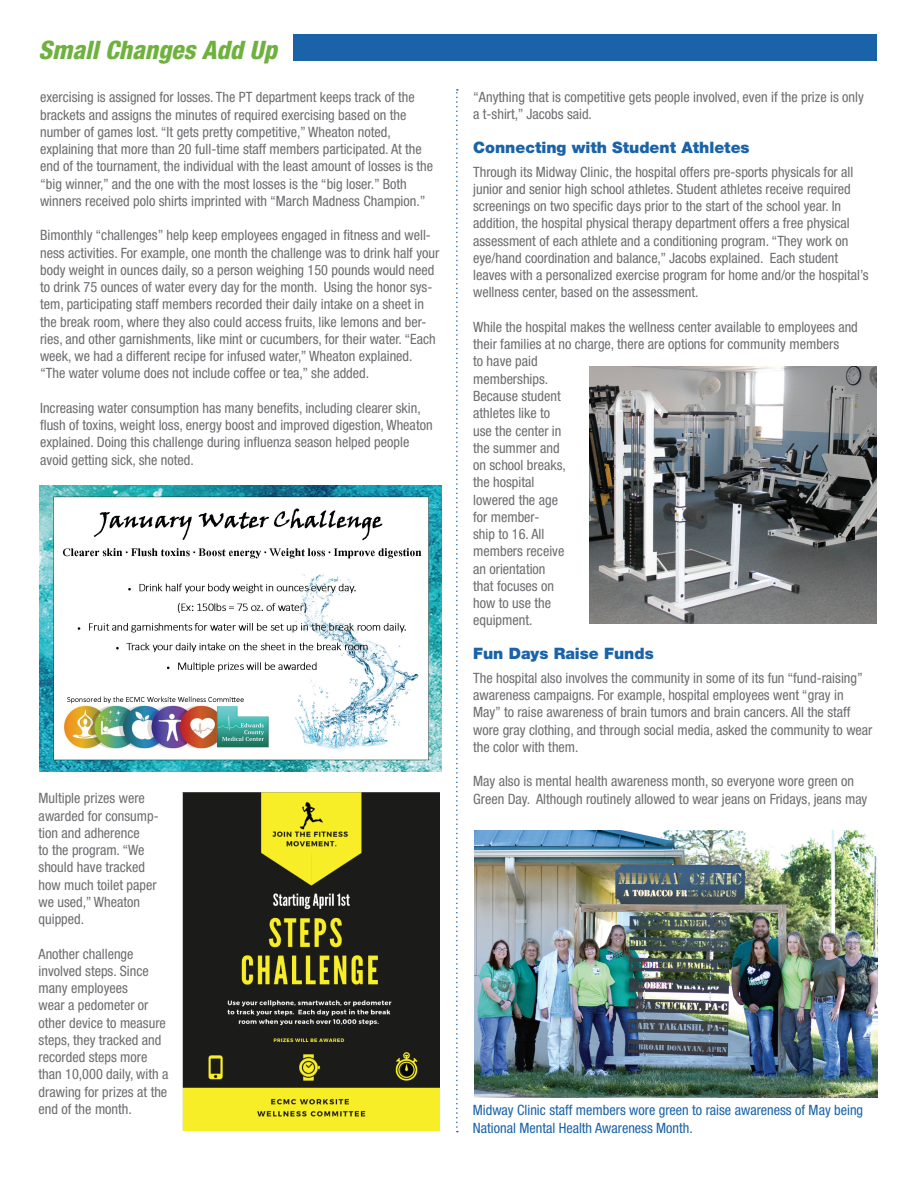
<style>
.page{position:relative;width:918px;height:1188px;background:#fff}
.page>*{position:absolute;margin:0;border:0;box-sizing:border-box;transform-origin:0 0}
.t1{font:italic 800 condensed 25.5px "Helvetica Neue LT Std";color:#6eb13d}
.t2{font:900 15.75px "Helvetica Neue LT Std";color:#1a63a8}
.t3{font:condensed 14.25px/17.2px "Helvetica Neue LT Std";color:#6c6d70}
.t4{font:condensed 14.25px/17.2px "Helvetica Neue LT Std";color:#1a63a8}
</style>
<div class="page">
<svg style="left:456px;top:89px;width:2px;height:1043px"></svg>
<img style="left:40px;top:485px;width:401px;height:286px">
<img style="left:182px;top:793px;width:257px;height:338px">
<img style="left:589px;top:366px;width:287px;height:258px">
<img style="left:474px;top:831px;width:404px;height:266px">
<div style="left:293px;top:35px;width:584px;height:26px;background:#1a63a8"></div>
<h1 class="t1" style="left:39px;top:34px;width:240px">Small Changes Add Up</h1>
<p class="t3" style="left:40px;top:89px;width:395px">exercising is assigned for losses. The PT department keeps track of the brackets and assigns the minutes of required exercising based on the number of games lost. “It gets pretty competitive,” Wheaton noted, explaining that more than 20 full-time staff members participated. At the end of the tournament, the individual with the least amount of losses is the “big winner,” and the one with the most losses is the “big loser.” Both winners received polo shirts imprinted with “March Madness Champion.”</p>
<p class="t3" style="left:40px;top:227px;width:401px">Bimonthly “challenges” help keep employees engaged in fitness and well&shy;ness activities. For example, one month the challenge was to drink half your body weight in ounces daily, so a person weighing 150 pounds would need to drink 75 ounces of water every day for the month. Using the honor sys&shy;tem, participating staff members recorded their daily intake on a sheet in the break room, where they also could access fruits, like lemons and ber&shy;ries, and other garnishments, like mint or cucumbers, for their water. “Each week, we had a different recipe for infused water,” Wheaton explained. “The water volume does not include coffee or tea,” she added.</p>
<p class="t3" style="left:40px;top:399px;width:394px">Increasing water consumption has many benefits, including clearer skin, flush of toxins, weight loss, energy boost and improved digestion, Wheaton explained. Doing this challenge during influenza season helped people avoid getting sick, she noted.</p>
<p class="t3" style="left:39px;top:790px;width:122px">Multiple prizes were awarded for consump&shy;tion and adherence<br>to the program. “We should have tracked how much toilet paper we used,” Wheaton quipped.</p>
<p class="t3" style="left:39px;top:945px;width:131px">Another challenge involved steps. Since many employees<br>wear a pedometer or other device to measure steps, they tracked and recorded steps more than 10,000 daily, with a drawing for prizes at the end of the month.</p>
<p class="t3" style="left:473px;top:88px;width:392px">“Anything that is competitive gets people involved, even if the prize is only a t-shirt,” Jacobs said.</p>
<p class="t2" style="left:473px;top:138px;width:278px">Connecting with Student Athletes</p>
<p class="t3" style="left:473px;top:163px;width:397px">Through its Midway Clinic, the hospital offers pre-sports physicals for all junior and senior high school athletes. Student athletes receive required screenings on two specific days prior to the start of the school year. In addition, the hospital physical therapy department offers a free physical assessment of each athlete and a conditioning program. “They work on eye/hand coordination and balance,” Jacobs explained. Each student leaves with a personalized exercise program for home and/or the hospital’s wellness center, based on the assessment.</p>
<p class="t3" style="left:473px;top:318px;width:386px">While the hospital makes the wellness center available to employees and their families at no charge, there are options for community members<br>to have paid<br>memberships.<br>Because student<br>athletes like to<br>use the center in<br>the summer and<br>on school breaks,<br>the hospital<br>lowered the age<br>for member-<br>ship to 16. All<br>members receive<br>an orientation<br>that focuses on<br>how to use the<br>equipment.</p>
<p class="t2" style="left:473px;top:644px;width:182px">Fun Days Raise Funds</p>
<p class="t3" style="left:473px;top:669px;width:401px">The hospital also involves the community in some of its fun “fund-raising” awareness campaigns. For example, hospital employees went “gray in May” to raise awareness of brain tumors and brain cancers. All the staff wore gray clothing, and through social media, asked the community to wear the color with them.</p>
<p class="t3" style="left:473px;top:773px;width:396px">May also is mental health awareness month, so everyone wore green on<br>Green Day. Although routinely allowed to wear jeans on Fridays, jeans may</p>
<p class="t4" style="left:473px;top:1102px;width:392px">Midway Clinic staff members wore green to raise awareness of May being<br>National Mental Health Awareness Month.</p>
</div>
